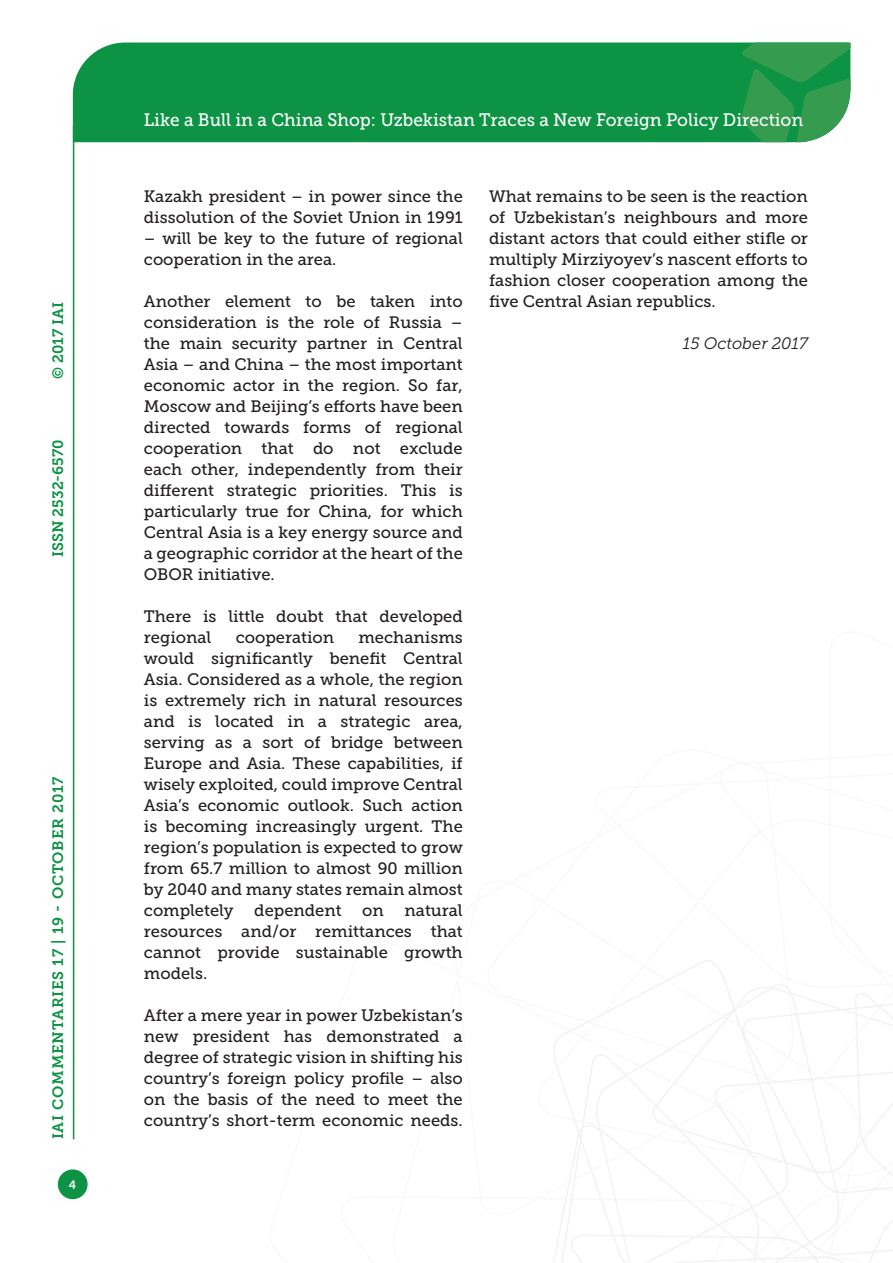
<style>
.page{position:relative;width:893px;height:1263px;background:#fff}
.page>*{position:absolute;margin:0;border:0;box-sizing:border-box;transform-origin:0 0}
.t1{font:18px "Museo Slab 500";color:#fff;scale:.96 1}
.t2{font:16.5px/21px "Museo Slab 500";color:#231f20;text-align:justify}
.t3{font:italic 16.5px "Museo Slab 300";color:#231f20}
.t4{font:15px "Museo Slab 700";letter-spacing:.05em;color:#0d9344}
.t5{font:15px "Museo Slab 700";color:#0d9344}
.t6{font:12px "Museo Slab 700";color:#fff}
</style>
<div class="page">
<svg style="left:553px;top:960px;width:340px;height:303px"></svg>
<div style="left:73px;top:43px;width:668px;height:99px;background:#0d9344"></div>
<svg style="left:741px;top:43px;width:109px;height:99px"></svg>
<div style="left:58px;top:1169px;width:30px;height:30px;background:#0d9344;border-radius:50%"></div>
<hr style="left:73px;top:126px;width:1px;height:1013px;background:#0d9344">
<p class="t4" style="left:50px;top:379px;width:78px;rotate:-90deg">© 2017 IAI</p>
<p class="t5" style="left:50px;top:557px;width:119px;rotate:-90deg">ISSN 2532-6570</p>
<p class="t4" style="left:50px;top:1139px;width:364px;rotate:-90deg">IAI COMMENTARIES 17 | 19 - OCTOBER 2017</p>
<p class="t6" style="left:69px;top:1178px;width:9px">4</p>
<p class="t1" style="left:144px;top:110px;width:688px">Like a Bull in a China Shop: Uzbekistan Traces a New Foreign Policy Direction</p>
<p class="t2" style="left:144px;top:186px;width:320px">Kazakh president – in power since the dissolution of the Soviet Union in 1991</p>
<p class="t2" style="left:144px;top:228px;width:320px">– will be key to the future of regional cooperation in the area.</p>
<p class="t2" style="left:144px;top:291px;width:320px">Another element to be taken into consideration is the role of Russia – the main security partner in Central Asia – and China – the most important economic actor in the region. So far, Moscow and Beijing’s efforts have been directed towards forms of regional cooperation that do not exclude each other, independently from their different strategic priorities. This is particularly true for China, for which Central Asia is a key energy source and a geographic corridor at the heart of the OBOR initiative.</p>
<p class="t2" style="left:144px;top:606px;width:320px">There is little doubt that developed regional</p>
<p class="t2" style="left:144px;top:627px;width:320px;text-indent:215px">mechanisms would significantly benefit Central Asia. Considered as a whole, the region is extremely rich in natural resources and is located in a strategic area, serving as a sort of bridge between Europe and Asia. These capabilities, if wisely exploited, could improve Central Asia’s economic outlook. Such action is becoming increasingly urgent. The region’s population is expected to grow from 65.7 million to almost 90 million by 2040 and many states remain almost completely</p>
<p class="t2" style="left:236px;top:627px;width:100px">cooperation</p>
<p class="t2" style="left:144px;top:900px;width:320px;text-indent:261px">natural resources and/or remittances that cannot provide sustainable growth models.</p>
<p class="t2" style="left:144px;top:1005px;width:320px">After a mere year in power Uzbekistan’s new president has demonstrated a degree of strategic vision in shifting his country’s foreign policy profile – also on the basis of the need to meet the country’s short-term economic needs.</p>
<p class="t2" style="left:254px;top:900px;width:89px">dependent</p>
<p class="t2" style="left:362px;top:900px;width:23px">on</p>
<p class="t2" style="left:489px;top:186px;width:320px">What remains to be seen is the reaction of Uzbekistan’s neighbours and more distant actors that could either stifle or multiply Mirziyoyev’s nascent efforts to fashion closer cooperation among the five Central Asian republics.</p>
<p class="t3" style="left:683px;top:334px;width:127px">15 October 2017</p>
</div>
